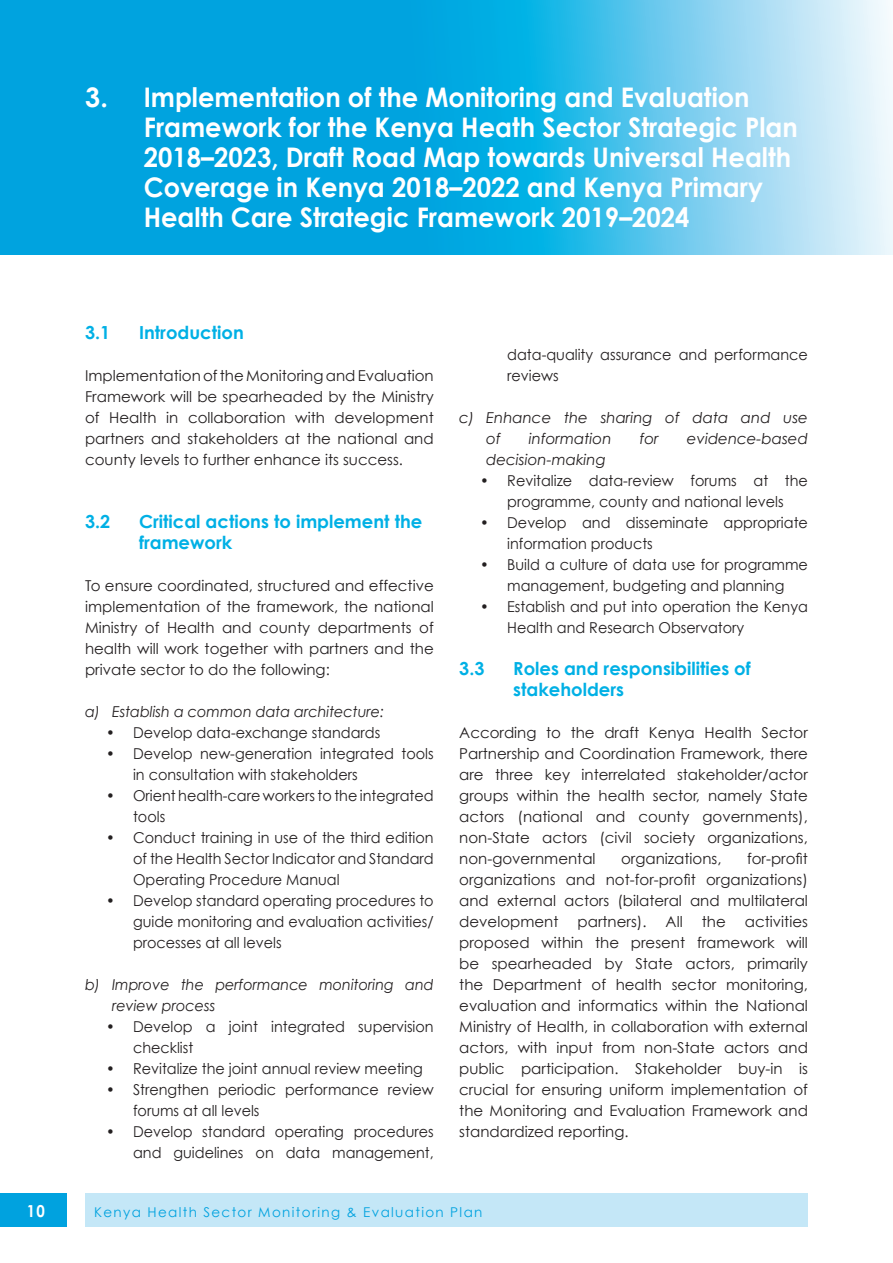
<style>
.page{position:relative;width:893px;height:1263px;background:#fff}
.page>*{position:absolute;margin:0;border:0;box-sizing:border-box;transform-origin:0 0}
.t1{font:700 27px/30px "Century Gothic";color:#fff}
.t2{font:700 18px/21px "Century Gothic";color:#00b0e5}
.t3{font:700 16.5px "Century Gothic";color:#fff;scale:.91 1}
.t4{font:15px/21px "Century Gothic";color:#231f20;text-align:justify}
.t5{font:15px/21px "Century Gothic";color:#231f20;scale:.96 1}
.t6{font:italic 15px/21px "Century Gothic";color:#231f20;scale:.96 1}
.t7{font:italic 15px/21px "Century Gothic";color:#231f20}
.t8{font:13.5px "Century Gothic";letter-spacing:.1em;color:#00a2df}
</style>
<div class="page">
<div style="left:85px;top:1193px;width:723px;height:34px;background:#c4e7f7"></div>
<div style="left:0;top:1193px;width:67px;height:34px;background:#00a2df"></div>
<svg style="left:0;top:0;width:893px;height:255px;background:#34b7e6"></svg>
<p class="t1" style="left:144px;top:81px;width:656px;text-indent:-58px">3. Implementation of the Monitoring and Evaluation Framework for the Kenya Heath Sector Strategic Plan 2018–2023, Draft Road Map towards Universal Health Coverage in Kenya 2018–2022 and Kenya Primary Health Care Strategic Framework 2019–2024</p>
<p class="t2" style="left:85px;top:321px;width:27px">3.1</p>
<p class="t2" style="left:139px;top:321px;width:106px">Introduction</p>
<p class="t4" style="left:85px;top:365px;width:350px">Implementation of the Monitoring and Evaluation Framework will be spearheaded by the Ministry of Health in collaboration with development partners and stakeholders at the national and county levels to further enhance its success.</p>
<p class="t2" style="left:85px;top:510px;width:27px">3.2</p>
<p class="t2" style="left:139px;top:510px;width:285px">Critical actions to implement the framework</p>
<p class="t4" style="left:85px;top:575px;width:350px">To ensure coordinated, structured and effective implementation of the framework, the national Ministry of Health and county departments of health will work together with partners and the private sector to do the following:</p>
<p class="t6" style="left:85px;top:701px;width:313px">a) Establish a common data architecture:</p>
<p class="t5" style="left:106px;top:722px;width:287px">• Develop data-exchange standards</p>
<p class="t5" style="left:133px;top:743px;width:315px;text-indent:-27px">• Develop new-generation integrated tools in consultation with stakeholders</p>
<p class="t5" style="left:133px;top:785px;width:315px;text-indent:-27px">• Orient health-care workers to the integrated tools</p>
<p class="t5" style="left:133px;top:827px;width:315px;text-align:justify;text-indent:-27px">• Conduct training in use of the third edition of the Health Sector Indicator and Standard Operating Procedure Manual</p>
<p class="t5" style="left:133px;top:890px;width:315px;text-align:justify;text-indent:-27px">• Develop standard operating procedures to guide monitoring and evaluation activities/ processes at all levels</p>
<p class="t6" style="left:112px;top:974px;width:337px;text-indent:-27px">b) Improve the performance monitoring and review process</p>
<p class="t5" style="left:133px;top:1016px;width:315px;text-indent:-27px">• Develop a joint integrated supervision checklist</p>
<p class="t5" style="left:106px;top:1058px;width:332px">• Revitalize the joint annual review meeting</p>
<p class="t5" style="left:133px;top:1079px;width:315px;text-indent:-27px">• Strengthen periodic performance review forums at all levels</p>
<p class="t5" style="left:106px;top:1121px;width:343px;text-align:right">• Develop standard operating procedures and guidelines on data management,</p>
<p class="t5" style="left:507px;top:344px;width:315px">data-quality assurance and performance reviews</p>
<p class="t7" style="left:486px;top:407px;width:323px;text-indent:-27px">c) Enhance the sharing of data and use of</p>
<p class="t7" style="left:529px;top:428px;width:84px">information</p>
<p class="t7" style="left:640px;top:428px;width:21px">for</p>
<p class="t7" style="left:687px;top:428px;width:122px">evidence-based</p>
<p class="t7" style="left:486px;top:449px;width:121px">decision-making</p>
<p class="t5" style="left:480px;top:470px;width:343px;text-align:center">• Revitalize data-review forums at the programme, county and national levels</p>
<p class="t5" style="left:507px;top:512px;width:315px;text-indent:-27px">• Develop and disseminate appropriate information products</p>
<p class="t5" style="left:480px;top:554px;width:343px;text-align:center">• Build a culture of data use for programme management, budgeting and planning</p>
<p class="t5" style="left:507px;top:596px;width:315px;text-indent:-27px">• Establish and put into operation the Kenya<br>Health and Research Observatory</p>
<p class="t2" style="left:459px;top:657px;width:27px">3.3</p>
<p class="t2" style="left:513px;top:657px;width:239px">Roles and responsibilities of stakeholders</p>
<p class="t4" style="left:459px;top:722px;width:350px">According to the draft Kenya Health Sector Partnership and Coordination Framework, there are three key interrelated stakeholder/actor groups within the health sector, namely State actors (national and county governments), non-State actors (civil society organizations, non-governmental</p>
<p class="t4" style="left:459px;top:848px;width:350px;text-indent:288px">for-profit organizations and not-for-profit organizations) and external actors (bilateral and multilateral development</p>
<p class="t4" style="left:621px;top:848px;width:102px">organizations,</p>
<p class="t4" style="left:459px;top:911px;width:350px;text-indent:286px">activities proposed within the present framework will be spearheaded by State actors, primarily the Department of health sector monitoring, evaluation and informatics within the National Ministry of Health, in collaboration with external actors, with input from non-State actors and public participation. Stakeholder buy-in is crucial for ensuring uniform implementation of the Monitoring and Evaluation Framework and standardized reporting.</p>
<p class="t4" style="left:578px;top:911px;width:70px">partners).</p>
<p class="t4" style="left:666px;top:911px;width:19px">All</p>
<p class="t4" style="left:702px;top:911px;width:25px">the</p>
<p class="t3" style="left:27px;top:1200px;width:22px">10</p>
<p class="t8" style="left:94px;top:1204px;width:390px">Kenya Health Sector Monitoring &amp; Evaluation Plan</p>
</div>
